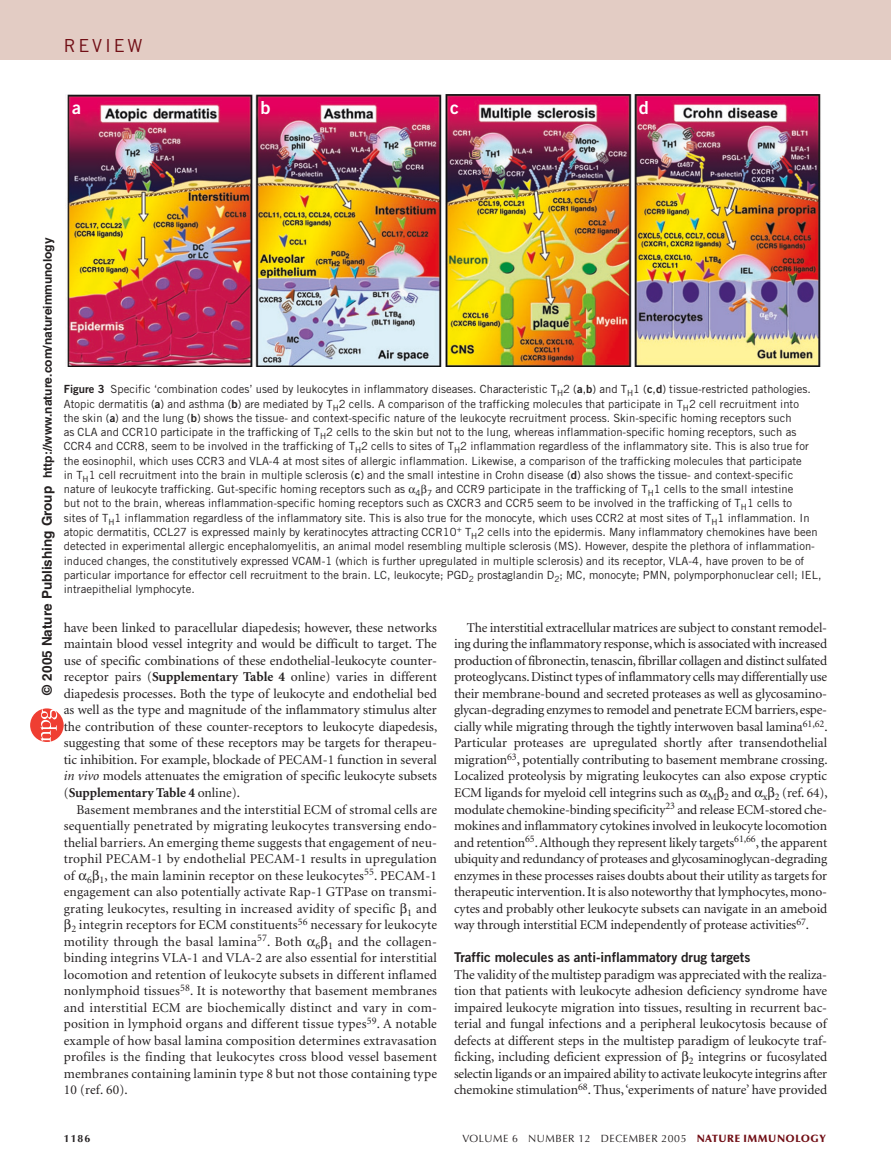
<style>
.page{position:relative;width:891px;height:1175px;background:#fff}
.page>*{position:absolute;margin:0;border:0;box-sizing:border-box;transform-origin:0 0}
.t1{font:18px "Trade Gothic";letter-spacing:.15em;color:#710e15}
.t2{font:18px "Trade Gothic Bold Two";color:#fff}
.t3{font:13.5px/16.5px "Minion";letter-spacing:.01em;color:#231f20;text-align:justify}
.t4{font:13.5px "Trade Gothic Bold Two";letter-spacing:-.005em;color:#231f20}
.t5{font:700 12px "Helvetica";color:#231f1f}
.t6{font:11.25px/14.2px "Trade Gothic";color:#231f20}
.t7{font:10.5px "Optima";letter-spacing:.05em;color:#231f20}
.t8{font:700 10.5px "Optima";color:#231f20}
.s1{font-size:13.5px}
.s2{font-family:"Trade Gothic Bold Two"}
.s3{font-weight:700}
.s4{font-style:italic}
.s5{font-weight:900;color:#710e15}
</style>
<div class="page">
<div style="left:0;top:0;width:891px;height:60px;background:#e3ccc4"></div>
<img style="left:67px;top:95px;width:754px;height:272px">
<svg style="left:30px;top:708px;width:34px;height:34px"></svg>
<h1 class="t1" style="left:64px;top:39px;width:80px">REVIEW</h1>
<h1 class="t2" style="left:72px;top:101px;width:10px">a</h1>
<h1 class="t2" style="left:261px;top:101px;width:12px">b</h1>
<h1 class="t2" style="left:450px;top:101px;width:10px">c</h1>
<h1 class="t2" style="left:639px;top:101px;width:12px">d</h1>
<p class="t5" style="left:40px;top:694px;width:458px;rotate:-90deg"><span class="s1">© 2005 Nature Publishing Group</span> http://www.nature.com/natureimmunology</p>
<p class="t6" style="left:64px;top:383px;width:759px"><span class="s2">Figure 3</span> Specific ‘combination codes’ used by leukocytes in inflammatory diseases. Characteristic T<sub>H</sub>2 (<span class="s2">a</span>,<span class="s2">b</span>) and T<sub>H</sub>1 (<span class="s2">c</span>,<span class="s2">d</span>) tissue-restricted pathologies.<br>Atopic dermatitis (<span class="s2">a</span>) and asthma (<span class="s2">b</span>) are mediated by T<sub>H</sub>2 cells. A comparison of the trafficking molecules that participate in T<sub>H</sub>2 cell recruitment into<br>the skin (<span class="s2">a</span>) and the lung (<span class="s2">b</span>) shows the tissue- and context-specific nature of the leukocyte recruitment process. Skin-specific homing receptors such<br>as CLA and CCR10 participate in the trafficking of T<sub>H</sub>2 cells to the skin but not to the lung, whereas inflammation-specific homing receptors, such as CCR4 and CCR8, seem to be involved in the trafficking of T<sub>H</sub>2 cells to sites of T<sub>H</sub>2 inflammation regardless of the inflammatory site. This is also true for the eosinophil, which uses CCR3 and VLA-4 at most sites of allergic inflammation. Likewise, a comparison of the trafficking molecules that participate<br>in T<sub>H</sub>1 cell recruitment into the brain in multiple sclerosis (<span class="s2">c</span>) and the small intestine in Crohn disease (<span class="s2">d</span>) also shows the tissue- and context-specific nature of leukocyte trafficking. Gut-specific homing receptors such as <sub>4</sub> <sub>7</sub> and CCR9 participate in the trafficking of T<sub>H</sub>1 cells to the small intestine<br>but not to the brain, whereas inflammation-specific homing receptors such as CXCR3 and CCR5 seem to be involved in the trafficking of T<sub>H</sub>1 cells to<br>sites of T<sub>H</sub>1 inflammation regardless of the inflammatory site. This is also true for the monocyte, which uses CCR2 at most sites of T<sub>H</sub>1 inflammation. In atopic dermatitis, CCL27 is expressed mainly by keratinocytes attracting CCR10<sup>+</sup> T<sub>H</sub>2 cells into the epidermis. Many inflammatory chemokines have been detected in experimental allergic encephalomyelitis, an animal model resembling multiple sclerosis (MS). However, despite the plethora of inflammation&shy;induced changes, the constitutively expressed VCAM-1 (which is further upregulated in multiple sclerosis) and its receptor, VLA-4, have proven to be of particular importance for effector cell recruitment to the brain. LC, leukocyte; PGD<sub>2</sub> prostaglandin D<sub>2</sub>; MC, monocyte; PMN, polymporphonuclear cell; IEL, intraepithelial lymphocyte.</p>
<p class="t3" style="left:64px;top:620px;width:375px">have been linked to paracellular diapedesis; however, these networks maintain blood vessel integrity and would be difficult to target. The use of specific combinations of these endothelial-leukocyte counter&shy;receptor pairs (<span class="s3">Supplementary Table 4</span> online) varies in different diapedesis processes. Both the type of leukocyte and endothelial bed as well as the type and magnitude of the inflammatory stimulus alter the contribution of these counter-receptors to leukocyte diapedesis, suggesting that some of these receptors may be targets for therapeu&shy;tic inhibition. For example, blockade of PECAM-1 function in several <span class="s4">in vivo</span> models attenuates the emigration of specific leukocyte subsets (<span class="s3">Supplementary Table 4</span> online).</p>
<p class="t3" style="left:77px;top:802px;width:362px">Basement membranes and the interstitial ECM of stromal cells are</p>
<p class="t3" style="left:64px;top:818px;width:375px">sequentially penetrated by migrating leukocytes transversing endo-</p>
<p class="t3" style="left:64px;top:835px;width:375px">thelial barriers. An emerging theme suggests that engagement of neu-</p>
<p class="t3" style="left:64px;top:851px;width:375px">trophil PECAM-1 by endothelial PECAM-1 results in upregulation</p>
<p class="t3" style="left:64px;top:868px;width:375px">of <sub>6</sub> <sub>1</sub>, the main laminin receptor on these leukocytes<sup>55</sup>. PECAM-1</p>
<p class="t3" style="left:64px;top:884px;width:375px">engagement can also potentially activate Rap-1 GTPase on transmi-</p>
<p class="t3" style="left:64px;top:901px;width:375px">grating leukocytes, resulting in increased avidity of specific <sub>1</sub> and</p>
<p class="t3" style="left:71px;top:917px;width:367px"><sub>2</sub> integrin receptors for ECM constituents<sup>56</sup> necessary for leukocyte</p>
<p class="t3" style="left:64px;top:934px;width:375px">motility through the basal lamina<sup>57</sup>. Both <sub>6</sub> <sub>1</sub> and the collagen-</p>
<p class="t3" style="left:64px;top:950px;width:375px">binding integrins VLA-1 and VLA-2 are also essential for interstitial</p>
<p class="t3" style="left:64px;top:967px;width:375px">locomotion and retention of leukocyte subsets in different inflamed</p>
<p class="t3" style="left:64px;top:983px;width:375px">nonlymphoid tissues<sup>58</sup>. It is noteworthy that basement membranes</p>
<p class="t3" style="left:64px;top:1000px;width:375px">and interstitial ECM are biochemically distinct and vary in com-</p>
<p class="t3" style="left:64px;top:1016px;width:375px">position in lymphoid organs and different tissue types<sup>59</sup>. A notable</p>
<p class="t3" style="left:64px;top:1033px;width:375px">example of how basal lamina composition determines extravasation</p>
<p class="t3" style="left:64px;top:1049px;width:375px">profiles is the finding that leukocytes cross blood vessel basement</p>
<p class="t3" style="left:64px;top:1066px;width:375px">membranes containing laminin type 8 but not those containing type</p>
<p class="t3" style="left:64px;top:1082px;width:65px">10 (ref. 60).</p>
<p class="t3" style="left:454px;top:620px;width:375px;text-indent:13px">The interstitial extracellular matrices are subject to constant remodel&shy;ing during the inflammatory response, which is associated with increased production of fibronectin, tenascin, fibrillar collagen and distinct sulfated proteoglycans. Distinct types of inflammatory cells may differentially use their membrane-bound and secreted proteases as well as glycosamino&shy;glycan-degrading enzymes to remodel and penetrate ECM barriers, espe&shy;cially while migrating through the tightly interwoven basal lamina<sup>61,62</sup>.<br>Particular proteases are upregulated shortly after transendothelial migration<sup>63</sup>, potentially contributing to basement membrane crossing.<br>Localized proteolysis by migrating leukocytes can also expose cryptic ECM ligands for myeloid cell integrins such as <sub>M</sub> <sub>2</sub> and <sub>x</sub> <sub>2</sub> (ref. 64), modulate chemokine-binding specificity<sup>23</sup> and release ECM-stored che&shy;mokines and inflammatory cytokines involved in leukocyte locomotion and retention<sup>65</sup>. Although they represent likely targets<sup>61,66</sup>, the apparent ubiquity and redundancy of proteases and glycosaminoglycan-degrading enzymes in these processes raises doubts about their utility as targets for therapeutic intervention. It is also noteworthy that lymphocytes, mono&shy;cytes and probably other leukocyte subsets can navigate in an ameboid way through interstitial ECM independently of protease activities<sup>67</sup>.</p>
<p class="t4" style="left:454px;top:952px;width:298px">Traffic molecules as anti-inflammatory drug targets</p>
<p class="t3" style="left:454px;top:967px;width:375px">The validity of the multistep paradigm was appreciated with the realiza&shy;tion that patients with leukocyte adhesion deficiency syndrome have impaired leukocyte migration into tissues, resulting in recurrent bac&shy;terial and fungal infections and a peripheral leukocytosis because of defects at different steps in the multistep paradigm of leukocyte traf&shy;ficking, including deficient expression of <sub>2</sub> integrins or fucosylated selectin ligands or an impaired ability to activate leukocyte integrins after chemokine stimulation<sup>68</sup>. Thus, ‘experiments of nature’ have provided</p>
<p class="t8" style="left:64px;top:1133px;width:28px">1186</p>
<p class="t7" style="left:462px;top:1133px;width:365px">VOLUME 6 NUMBER 12 DECEMBER 2005 <span class="s5">NATURE IMMUNOLOGY</span></p>
</div>
